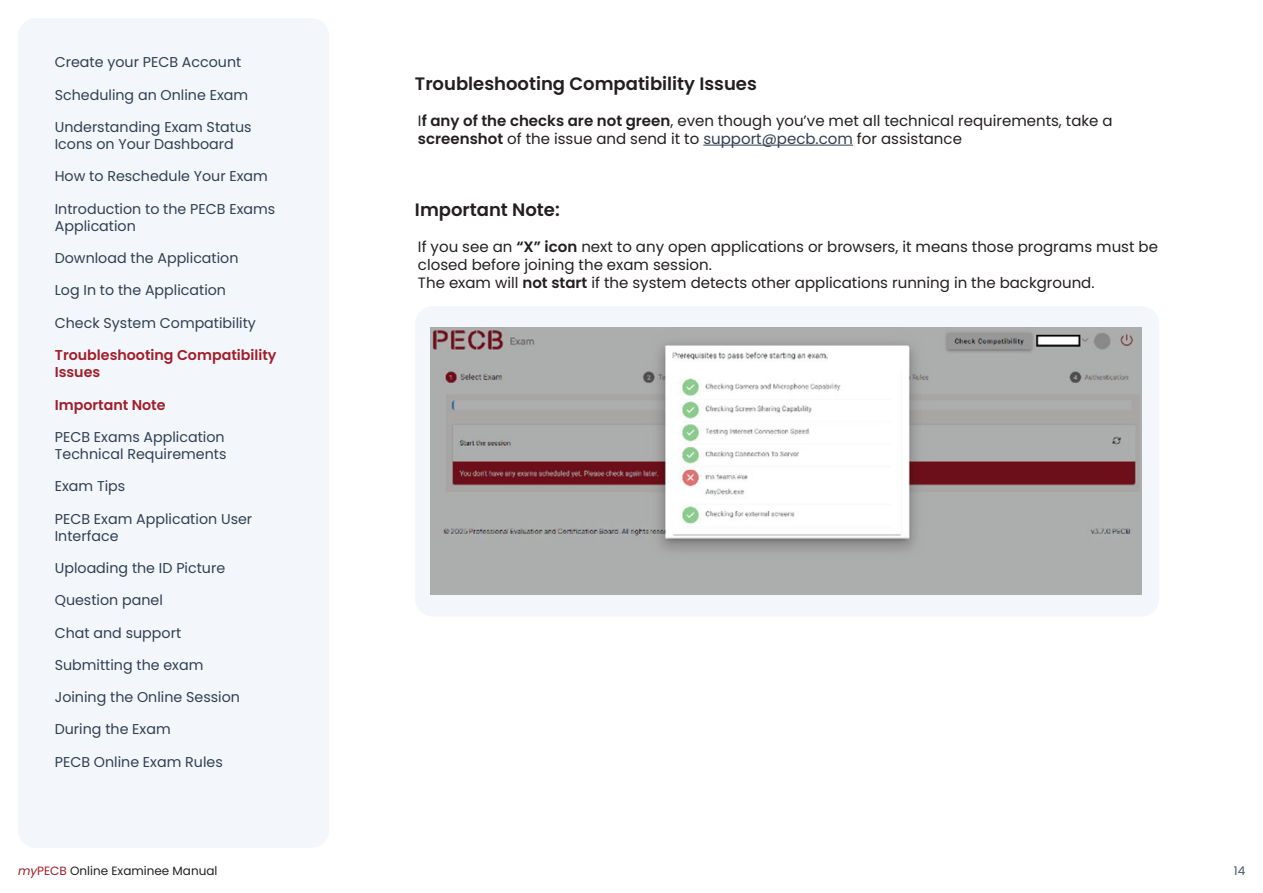
<style>
.page{position:relative;width:1263px;height:893px;background:#fff}
.page>*{position:absolute;margin:0;border:0;box-sizing:border-box;transform-origin:0 0}
.t1{font:600 18px "Poppins";color:#231f20}
.t2{font:15px/18px "Poppins";color:#231f20}
.t3{font:14.25px/17.2px "Poppins";color:#313f54}
.t4{font:600 14.25px/17.2px "Poppins";color:#a21d2a}
.t5{font:12px "Poppins";color:#231f20}
.t6{font:12px "Poppins";color:#465569}
.s1{font-weight:600}
.s2{color:#313f54}
.s3{font-style:italic;color:#a21d2a}
.s4{color:#a21d2a}
</style>
<div class="page">
<div style="left:18px;top:18px;width:311px;height:830px;background:#f3f7fb;border-radius:18px"></div>
<hr style="left:703px;top:145px;width:150px;height:1px;background:#313f54">
<div style="left:415px;top:306px;width:744px;height:311px;background:#f3f7fb;border-radius:18px"></div>
<img style="left:430px;top:327px;width:711px;height:268px">
<p class="t3" style="left:55px;top:54px;width:188px">Create your PECB Account</p>
<p class="t3" style="left:55px;top:86px;width:195px">Scheduling an Online Exam</p>
<p class="t3" style="left:55px;top:118px;width:198px">Understanding Exam Status<br>Icons on Your Dashboard</p>
<p class="t3" style="left:55px;top:168px;width:215px">How to Reschedule Your Exam</p>
<p class="t3" style="left:55px;top:200px;width:222px">Introduction to the PECB Exams<br>Application</p>
<p class="t3" style="left:55px;top:250px;width:185px">Download the Application</p>
<p class="t3" style="left:55px;top:282px;width:173px">Log In to the Application</p>
<p class="t3" style="left:55px;top:314px;width:203px">Check System Compatibility</p>
<p class="t4" style="left:55px;top:346px;width:223px">Troubleshooting Compatibility<br>Issues</p>
<p class="t4" style="left:55px;top:396px;width:112px">Important Note</p>
<p class="t3" style="left:55px;top:428px;width:173px">PECB Exams Application<br>Technical Requirements</p>
<p class="t3" style="left:55px;top:478px;width:72px">Exam Tips</p>
<p class="t3" style="left:55px;top:510px;width:199px">PECB Exam Application User<br>Interface</p>
<p class="t3" style="left:55px;top:559px;width:172px">Uploading the ID Picture</p>
<p class="t3" style="left:55px;top:592px;width:110px">Question panel</p>
<p class="t3" style="left:55px;top:624px;width:128px">Chat and support</p>
<p class="t3" style="left:55px;top:656px;width:150px">Submitting the exam</p>
<p class="t3" style="left:55px;top:688px;width:187px">Joining the Online Session</p>
<p class="t3" style="left:55px;top:721px;width:117px">During the Exam</p>
<p class="t3" style="left:55px;top:753px;width:170px">PECB Online Exam Rules</p>
<p class="t1" style="left:415px;top:73px;width:343px">Troubleshooting Compatibility Issues</p>
<p class="t2" style="left:418px;top:112px;width:696px">I<span class="s1">f any of the checks are not green</span>, even though you’ve met all technical requirements, take a <span class="s1">screenshot</span> of the issue and send it to <span class="s2">support@pecb.com</span> for assistance</p>
<p class="t1" style="left:415px;top:199px;width:146px">Important Note:</p>
<p class="t2" style="left:418px;top:238px;width:741px">If you see an <span class="s1">“X” icon</span> next to any open applications or browsers, it means those programs must be closed before joining the exam session.<br>The exam will <span class="s1">not start</span> if the system detects other applications running in the background.</p>
<p class="t5" style="left:18px;top:863px;width:201px"><span class="s3">my</span><span class="s4">PECB</span> Online Examinee Manual</p>
<p class="t6" style="left:1234px;top:863px;width:13px">14</p>
</div>
